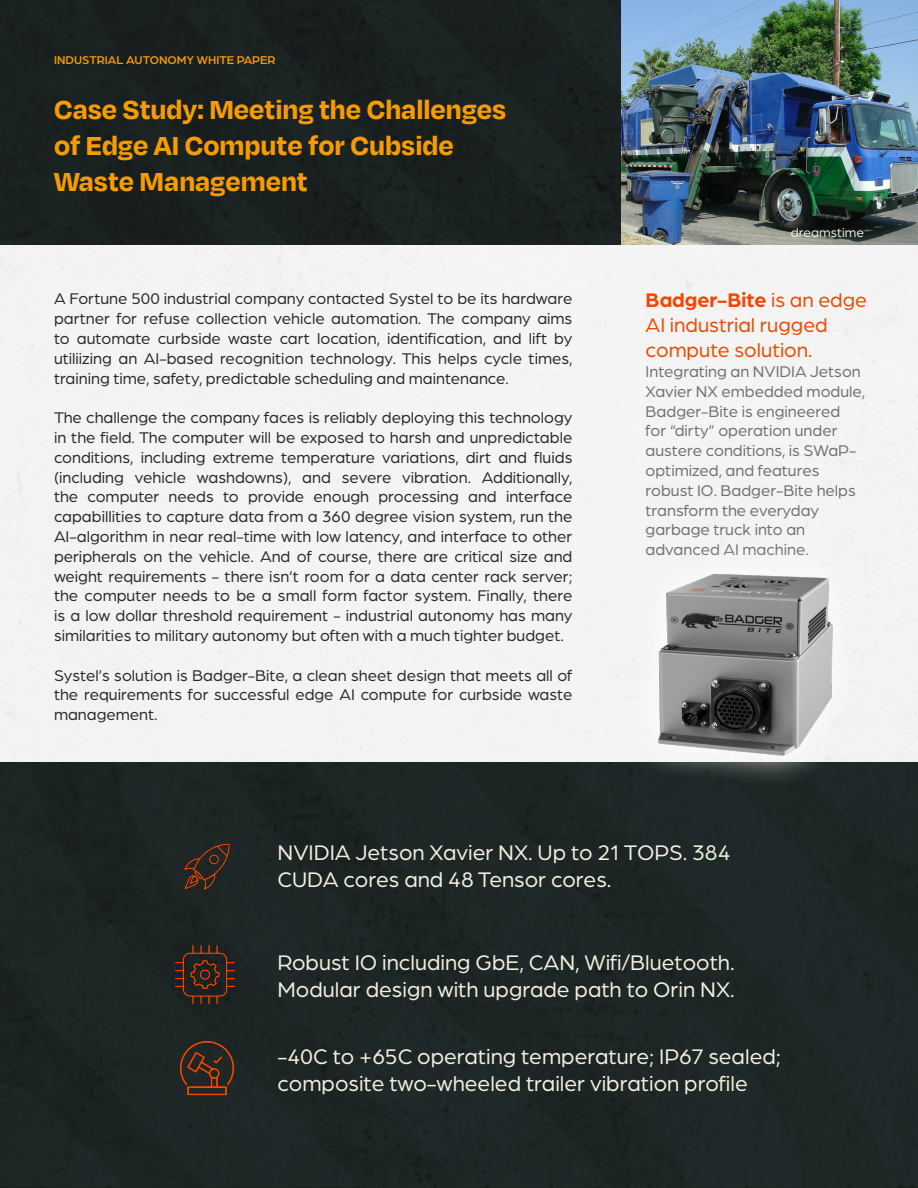
<style>
.page{position:relative;width:918px;height:1188px;background:#fff}
.page>*{position:absolute;margin:0;border:0;box-sizing:border-box;transform-origin:0 0}
.Header_2{font:700 30px/36px "Degular";color:#f79c00}
.Header_2-2{font:22.5px/27px "Arboria";color:#f2f0de}
.Header_2-3{font:21px/25.2px "Arboria";color:#f24700}
.Paragraph_Style_1{font:16.5px/19.8px "Arboria";color:#292929;text-align:justify}
.Header_2-4{font:16.5px/19.8px "Arboria";color:#707070}
.t1{font:13.5px "Arboria";color:#f2f0de}
.Paragraph_Style_2{font:500 12px "Arboria";color:#f79c00}
.s1{font-weight:700}
</style>
<div class="page">
<div style="left:0;top:244px;width:918px;height:518px;background:#f4f4f4"></div>
<div style="left:0;top:762px;width:918px;height:424px;background:#1e2626"></div>
<img style="left:7px;top:0;width:911px;height:244px">
<div style="left:625px;top:540px;width:241px;height:248px;background:#fff;opacity:.75"></div>
<img style="left:645px;top:567px;width:198px;height:195px">
<img style="left:172px;top:942px;width:66px;height:66px">
<img style="left:178px;top:1039px;width:58px;height:58px">
<img style="left:168px;top:828px;width:78px;height:78px">
<p class="Paragraph_Style_2" style="left:54px;top:52px;width:223px">INDUSTRIAL AUTONOMY WHITE PAPER</p>
<p class="Header_2" style="left:54px;top:90px;width:454px">Case Study: Meeting the Challenges of Edge AI Compute for Cubside<br>Waste Management</p>
<p class="Paragraph_Style_1" style="left:54px;top:288px;width:520px">A Fortune 500 industrial company contacted Systel to be its hardware partner for refuse collection vehicle automation. The company aims to automate curbside waste cart location, identification, and lift by utiliizing an AI-based recognition technology. This helps cycle times, training time, safety, predictable scheduling and maintenance.</p>
<p class="Paragraph_Style_1" style="left:54px;top:407px;width:520px">The challenge the company faces is reliably deploying this technology in the field. The computer will be exposed to harsh and unpredictable conditions, including extreme temperature variations, dirt and fluids (including vehicle washdowns), and severe vibration. Additionally, the computer needs to provide enough processing and interface capabillities to capture data from a 360 degree vision system, run the AI-algorithm in near real-time with low latency, and interface to other peripherals on the vehicle. And of course, there are critical size and weight requirements - there isn’t room for a data center rack server; the computer needs to be a small form factor system. Finally, there is a low dollar threshold requirement - industrial autonomy has many similarities to military autonomy but often with a much tighter budget.</p>
<p class="Paragraph_Style_1" style="left:54px;top:665px;width:520px">Systel’s solution is Badger-Bite, a clean sheet design that meets all of the requirements for successful edge AI compute for curbside waste management.</p>
<p class="t1" style="left:791px;top:224px;width:75px">dreamstime</p>
<p class="Header_2-3" style="left:646px;top:286px;width:223px"><span class="s1">Badger-Bite</span> is an edge<br>AI industrial rugged compute solution.</p>
<p class="Header_2-4" style="left:646px;top:361px;width:221px">Integrating an NVIDIA Jetson<br>Xavier NX embedded module,<br>Badger-Bite is engineered<br>for “dirty” operation under austere conditions, is SWaP&shy;optimized, and features robust IO. Badger-Bite helps transform the everyday garbage truck into an advanced AI machine.</p>
<p class="Header_2-2" style="left:278px;top:838px;width:454px">NVIDIA Jetson Xavier NX. Up to 21 TOPS. 384<br>CUDA cores and 48 Tensor cores.</p>
<p class="Header_2-2" style="left:278px;top:948px;width:459px">Robust IO including GbE, CAN, Wifi/Bluetooth.<br>Modular design with upgrade path to Orin NX.</p>
<p class="Header_2-2" style="left:278px;top:1042px;width:505px">-40C to +65C operating temperature; IP67 sealed; composite two-wheeled trailer vibration profile</p>
</div>
